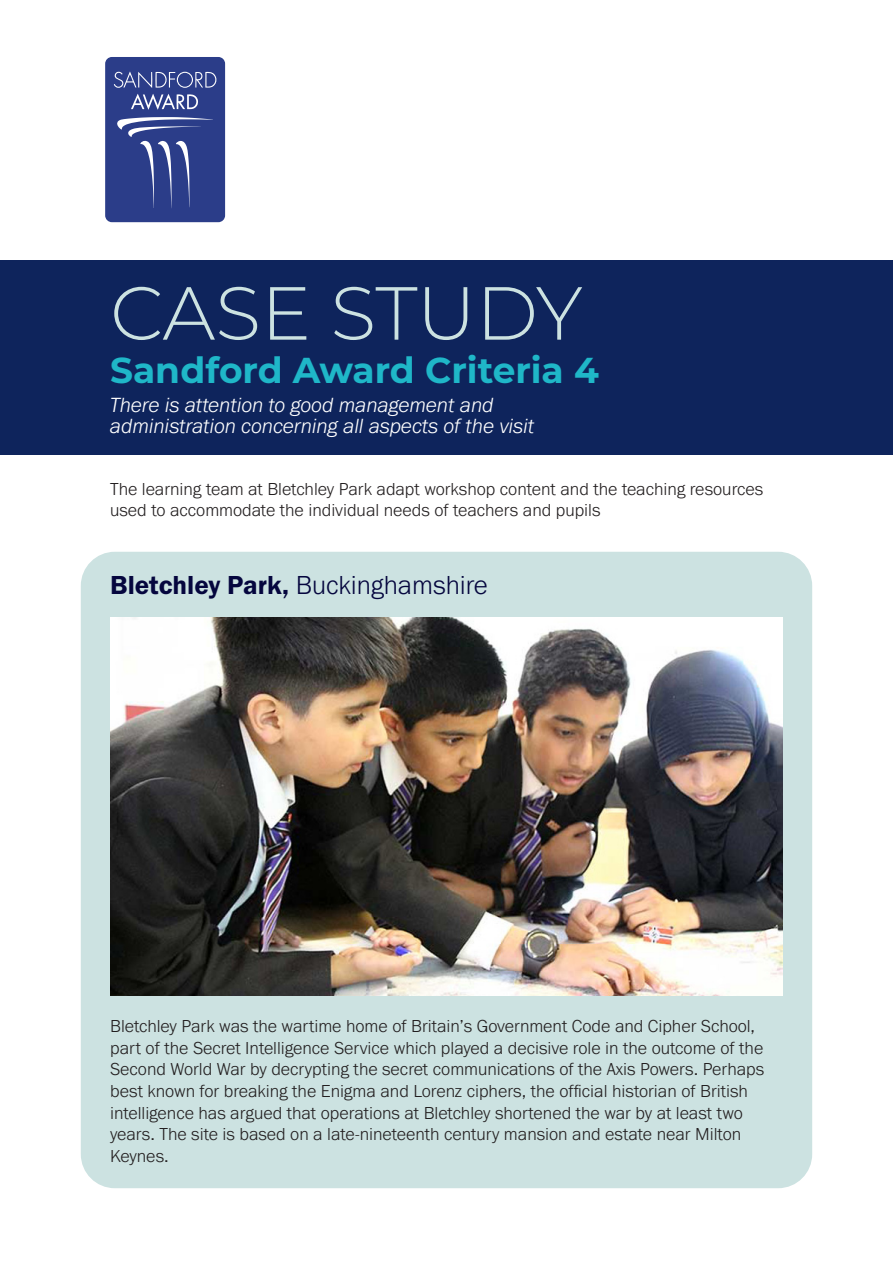
<style>
.page{position:relative;width:893px;height:1263px;background:#fff}
.page>*{position:absolute;margin:0;border:0;box-sizing:border-box;transform-origin:0 0}
.t1{font:300 75px "Montserrat";letter-spacing:-.01em;color:#cce2e1}
.t2{font:700 36px "Montserrat";color:#1fb7c8}
.t3{font:300 27px "Franklin Gothic URW";color:#05063e}
.t4{font:italic 300 21.3px/21px "Franklin Gothic URW";color:#fff}
.t5{font:300 18px/21.6px "Franklin Gothic URW";color:#231f20}
.s1{font-family:"Franklin Gothic URW Dem";font-weight:400}
</style>
<div class="page">
<div style="left:105px;top:57px;width:120px;height:165px;background:#2b3d89;border-radius:7px"></div>
<svg style="left:117px;top:117px;width:96px;height:91px"></svg>
<svg style="left:131px;top:94px;width:67px;height:16px"></svg>
<svg style="left:114px;top:72px;width:103px;height:16px"></svg>
<div style="left:0;top:261px;width:893px;height:194px;background:#0e245c"></div>
<div style="left:81px;top:552px;width:731px;height:636px;background:#cce2e1;border-radius:34px"></div>
<img style="left:110px;top:617px;width:673px;height:378px">
<p class="t1" style="left:110px;top:262px;width:474px">CASE STUDY</p>
<p class="t2" style="left:110px;top:344px;width:490px">Sandford Award Criteria 4</p>
<p class="t4" style="left:110px;top:394px;width:426px">There is attention to good management and administration concerning all aspects of the visit</p>
<p class="t5" style="left:110px;top:477px;width:655px">The learning team at Bletchley Park adapt workshop content and the teaching resources used to accommodate the individual needs of teachers and pupils</p>
<p class="t3" style="left:110px;top:568px;width:379px"><span class="s1">Bletchley Park,</span> Buckinghamshire</p>
<p class="t5" style="left:110px;top:1015px;width:656px">Bletchley Park was the wartime home of Britain’s Government Code and Cipher School, part of the Secret Intelligence Service which played a decisive role in the outcome of the Second World War by decrypting the secret communications of the Axis Powers. Perhaps best known for breaking the Enigma and Lorenz ciphers, the offcial historian of British intelligence has argued that operations at Bletchley shortened the war by at least two years. The site is based on a late-nineteenth century mansion and estate near Milton Keynes.</p>
</div>
